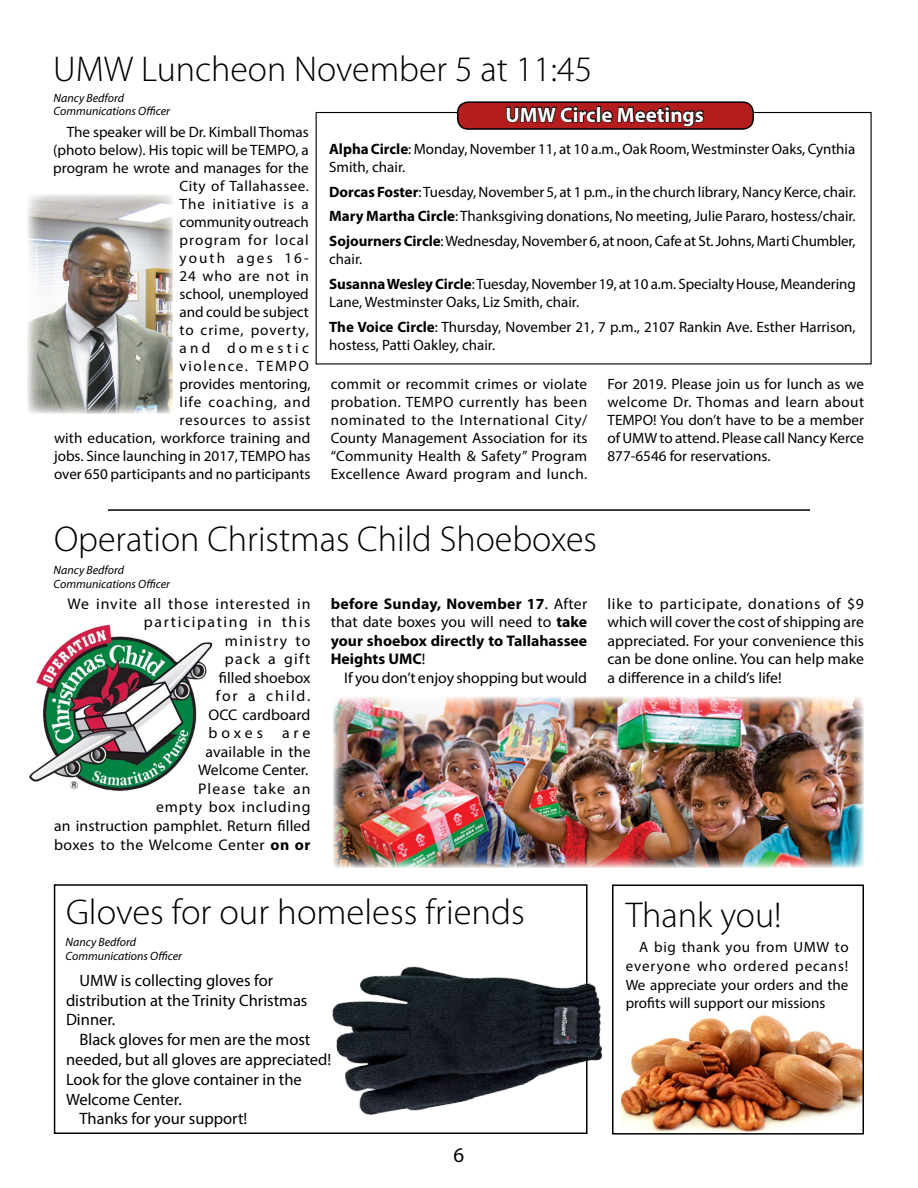
<style>
.page{position:relative;width:918px;height:1188px;background:#fff}
.page>*{position:absolute;margin:0;border:0;box-sizing:border-box;transform-origin:0 0}
.t1{font:300 36px "Myriad Pro";color:#000}
.t2{font:700 21px "Myriad Pro";color:#fff}
.t3{font:21px "Myriad Pro";color:#000}
.t4{font:16.5px/19.8px "Myriad Pro";color:#000}
.t5{font:15.45px/18.6px "Myriad Pro";letter-spacing:.035em;color:#000;text-align:right}
.t6{font:15.45px/18.6px "Myriad Pro";letter-spacing:.01em;color:#000;text-align:justify}
.t7{font:700 15.45px/18.6px "Myriad Pro";color:#000;text-align:justify}
.t8{font:15px/18px "Myriad Pro";color:#000;text-align:justify}
.t9{font:italic 12px/13.5px "Myriad Pro";color:#000}
.s1{font-weight:700}
.s2{font-weight:400}
</style>
<div class="page">
<img style="left:29px;top:624px;width:184px;height:167px">
<div style="left:458px;top:102px;width:295px;height:27px;background:#b31d1e;border-radius:10px"></div>
<svg style="left:506px;top:106px;width:199px;height:21px"></svg>
<div style="left:457px;top:101px;width:297px;height:29px;border:2px solid #000;border-radius:10px"></div>
<img style="left:27px;top:194px;width:146px;height:219px">
<hr style="left:108px;top:509px;width:702px;height:2px;background:#000">
<img style="left:333px;top:697px;width:531px;height:171px">
<div style="left:54px;top:884px;width:534px;height:250px;border:2px solid #000"></div>
<img style="left:332px;top:921px;width:290px;height:210px">
<img style="left:622px;top:1015px;width:239px;height:117px">
<div style="left:612px;top:885px;width:252px;height:250px;border:2px solid #000"></div>
<h1 class="t1" style="left:53px;top:49px;width:541px">UMW Luncheon November 5 at 11:45</h1>
<h2 class="t2" style="left:505px;top:101px;width:200px">UMW Circle Meetings</h2>
<p class="t8" style="left:53px;top:123px;width:257px;text-align:right">The speaker will be Dr. Kimball Thomas (photo below). His topic will be TEMPO, a program he wrote and manages for the<br>City of Tallahassee.<br>The initiative is a<br>community outreach<br>program for local<br>youth ages 16-<br>24 who are not in<br>school, unemployed<br>and could be subject<br>to crime, poverty,<br>and domestic<br>violence. TEMPO</p>
<p class="t9" style="left:54px;top:91px;width:118px">Nancy Bedford<br>Communications Officer</p>
<p class="t8" style="left:329px;top:140px;width:528px"><span class="s1">Alpha Circle</span>: Monday, November 11, at 10 a.m., Oak Room, Westminster Oaks, Cynthia<br>Smith, chair.</p>
<p class="t8" style="left:329px;top:179px;width:528px;line-height:24.8px"><span class="s1">Dorcas Foster</span>: Tuesday, November 5, at 1 p.m., in the church library, Nancy Kerce, chair.<br><span class="s1">Mary Martha Circle</span>: Thanksgiving donations, No meeting, Julie Pararo, hostess/chair.<br><span class="s1">Sojourners Circle</span>: Wednesday, November 6, at noon, Cafe at St. Johns, Marti Chumbler,</p>
<p class="t8" style="left:329px;top:246px;width:528px;line-height:24.8px">chair.<br><span class="s1">Susanna Wesley Circle</span>: Tuesday, November 19, at 10 a.m. Specialty House, Meandering</p>
<p class="t8" style="left:329px;top:289px;width:528px;line-height:24.8px">Lane, Westminster Oaks, Liz Smith, chair.<br><span class="s1">The Voice Circle</span>: Thursday, November 21, 7 p.m., 2107 Rankin Ave. Esther Harrison,</p>
<p class="t8" style="left:329px;top:335px;width:167px">hostess, Patti Oakley, chair.</p>
<p class="t8" style="left:54px;top:375px;width:258px;text-align:right">provides mentoring,<br>life coaching, and<br>resources to assist<br>with education, workforce training and jobs. Since launching in 2017, TEMPO has over 650 participants and no participants</p>
<p class="t8" style="left:331px;top:375px;width:258px">commit or recommit crimes or violate probation. TEMPO currently has been nominated to the International City/ County Management Association for its “Community Health &amp; Safety” Program Excellence Award program and lunch.</p>
<p class="t8" style="left:607px;top:375px;width:258px">For 2019. Please join us for lunch as we welcome Dr. Thomas and learn about TEMPO! You don’t have to be a member of UMW to attend. Please call Nancy Kerce 877-6546 for reservations.</p>
<h1 class="t1" style="left:54px;top:520px;width:545px">Operation Christmas Child Shoeboxes</h1>
<p class="t9" style="left:54px;top:563px;width:118px">Nancy Bedford<br>Communications Officer</p>
<p class="t5" style="left:54px;top:594px;width:258px">We invite all those interested in participating in this<br>ministry to<br>pack a gift<br>filled shoebox<br>for a child.<br>OCC cardboard<br>boxes are<br>available in the<br>Welcome Center.<br>Please take an<br>empty box including<br>an instruction pamphlet. Return filled boxes to the Welcome Center <span class="s1">on or</span></p>
<p class="t7" style="left:331px;top:594px;width:258px">before Sunday, November 17<span class="s2">. After that date boxes you will need to</span> take your shoebox directly to Tallahassee Heights UMC<span class="s2">!</span></p>
<p class="t6" style="left:344px;top:668px;width:244px">If you don’t enjoy shopping but would</p>
<p class="t6" style="left:608px;top:594px;width:258px">like to participate, donations of $9 which will cover the cost of shipping are appreciated. For your convenience this can be done online. You can help make a difference in a child’s life!</p>
<h1 class="t1" style="left:66px;top:892px;width:460px">Gloves for our homeless friends</h1>
<h1 class="t1" style="left:626px;top:895px;width:157px">Thank you!</h1>
<p class="t8" style="left:626px;top:937px;width:224px;line-height:18.8px;text-indent:14px">A big thank you from UMW to everyone who ordered pecans!<br>We appreciate your orders and the profits will support our missions</p>
<p class="t9" style="left:66px;top:935px;width:118px">Nancy Bedford<br>Communications Officer</p>
<p class="t4" style="left:66px;top:970px;width:243px;text-indent:13px">UMW is collecting gloves for distribution at the Trinity Christmas<br>Dinner.</p>
<p class="t4" style="left:80px;top:1030px;width:232px">Black gloves for men are the most</p>
<p class="t4" style="left:66px;top:1049px;width:267px">needed, but all gloves are appreciated!</p>
<p class="t4" style="left:66px;top:1069px;width:237px">Look for the glove container in the</p>
<p class="t4" style="left:66px;top:1089px;width:117px">Welcome Center.</p>
<p class="t4" style="left:80px;top:1109px;width:169px">Thanks for your support!</p>
<h2 class="t3" style="left:454px;top:1142px;width:12px">6</h2>
</div>
